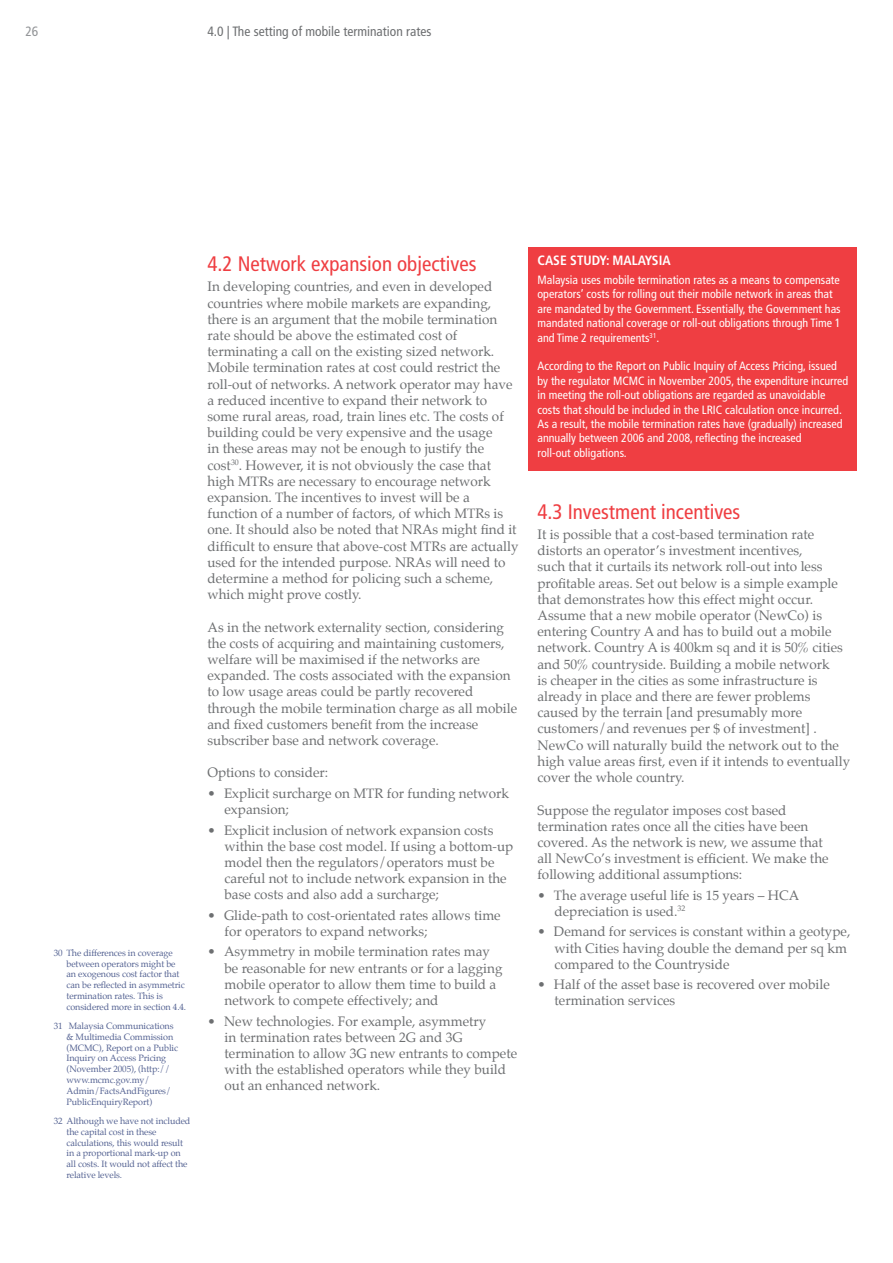
<style>
.page{position:relative;width:893px;height:1263px;background:#fff}
.page>*{position:absolute;margin:0;border:0;box-sizing:border-box;transform-origin:0 0}
.t1{font:condensed 21px "Frutiger";color:#ef3e42}
.t2{font:13.5px/16.2px "Palatino";color:#6d6f71}
.t3{font:condensed 13.5px "Frutiger";color:#6d6f71}
.t4{font:700 condensed 13.5px "Frutiger";color:#fff}
.t5{font:condensed 13.5px "Frutiger";color:#939598}
.t6{font:condensed 12px/14.4px "Frutiger";color:#fff}
.t7{font:9px/10.8px "Palatino";letter-spacing:-.01em;color:#546292}
</style>
<div class="page">
<div style="left:528px;top:247px;width:329px;height:223px;background:#ef3e42"></div>
<p class="t5" style="left:26px;top:23px;width:14px">26</p>
<p class="t3" style="left:207px;top:23px;width:225px">4.0 | The setting of mobile termination rates</p>
<p class="t7" style="left:67px;top:947px;width:121px;text-indent:-13px">30 The differences in coverage between operators might be an exogenous cost factor that can be reflected in asymmetric termination rates. This is considered more in section 4.4.</p>
<p class="t7" style="left:67px;top:1020px;width:113px;text-indent:-13px">31 Malaysia Communications &amp; Multimedia Commission (MCMC), Report on a Public<br>Inquiry on Access Pricing (November 2005), (http:// www.mcmc.gov.my/<br>Admin/FactsAndFigures/<br>PublicEnquiryReport)</p>
<p class="t7" style="left:66px;top:1115px;width:125px;text-indent:-13px">32 Although we have not included the capital cost in these calculations, this would result in a proportional mark-up on all costs. It would not affect the relative levels.</p>
<h1 class="t1" style="left:207px;top:251px;width:270px">4.2 Network expansion objectives</h1>
<p class="t2" style="left:207px;top:279px;width:313px">In developing countries, and even in developed countries where mobile markets are expanding, there is an argument that the mobile termination rate should be above the estimated cost of terminating a call on the existing sized network.<br>Mobile termination rates at cost could restrict the roll-out of networks. A network operator may have a reduced incentive to expand their network to some rural areas, road, train lines etc. The costs of building could be very expensive and the usage<br>in these areas may not be enough to justify the cost<sup>30</sup>. However, it is not obviously the case that high MTRs are necessary to encourage network expansion. The incentives to invest will be a function of a number of factors, of which MTRs is one. It should also be noted that NRAs might find it difficult to ensure that above-cost MTRs are actually used for the intended purpose. NRAs will need to determine a method for policing such a scheme, which might prove costly.</p>
<p class="t2" style="left:207px;top:619px;width:311px">As in the network externality section, considering the costs of acquiring and maintaining customers, welfare will be maximised if the networks are expanded. The costs associated with the expansion to low usage areas could be partly recovered through the mobile termination charge as all mobile and fixed customers benefit from the increase subscriber base and network coverage.</p>
<p class="t2" style="left:207px;top:765px;width:122px">Options to consider:</p>
<p class="t2" style="left:225px;top:785px;width:286px;text-indent:-17px">• Explicit surcharge on MTR for funding network expansion;</p>
<p class="t2" style="left:225px;top:822px;width:290px;text-indent:-17px">• Explicit inclusion of network expansion costs within the base cost model. If using a bottom-up model then the regulators/operators must be careful not to include network expansion in the base costs and also add a surcharge;</p>
<p class="t2" style="left:225px;top:907px;width:278px;text-indent:-17px">• Glide-path to cost-orientated rates allows time for operators to expand networks;</p>
<p class="t2" style="left:225px;top:944px;width:280px;text-indent:-17px">• Asymmetry in mobile termination rates may be reasonable for new entrants or for a lagging mobile operator to allow them time to build a network to compete effectively; and</p>
<p class="t2" style="left:225px;top:1013px;width:294px;text-indent:-17px">• New technologies. For example, asymmetry<br>in termination rates between 2G and 3G termination to allow 3G new entrants to compete with the established operators while they build out an enhanced network.</p>
<p class="t4" style="left:537px;top:253px;width:135px">CASE STUDY: MALAYSIA</p>
<p class="t6" style="left:537px;top:273px;width:305px">Malaysia uses mobile termination rates as a means to compensate operators’ costs for rolling out their mobile network in areas that are mandated by the Government. Essentially, the Government has mandated national coverage or roll-out obligations through Time 1 and Time 2 requirements<sup>31</sup>.</p>
<p class="t6" style="left:537px;top:359px;width:312px">According to the Report on Public Inquiry of Access Pricing, issued by the regulator MCMC in November 2005, the expenditure incurred in meeting the roll-out obligations are regarded as unavoidable costs that should be included in the LRIC calculation once incurred.<br>As a result, the mobile termination rates have (gradually) increased annually between 2006 and 2008, reflecting the increased<br>roll-out obligations.</p>
<h1 class="t1" style="left:537px;top:499px;width:204px">4.3 Investment incentives</h1>
<p class="t2" style="left:537px;top:526px;width:314px">It is possible that a cost-based termination rate distorts an operator’s investment incentives,<br>such that it curtails its network roll-out into less profitable areas. Set out below is a simple example that demonstrates how this effect might occur.<br>Assume that a new mobile operator (NewCo) is entering Country A and has to build out a mobile network. Country A is 400km sq and it is 50% cities and 50% countryside. Building a mobile network<br>is cheaper in the cities as some infrastructure is already in place and there are fewer problems caused by the terrain [and presumably more customers/and revenues per $ of investment] .<br>NewCo will naturally build the network out to the high value areas first, even if it intends to eventually cover the whole country.</p>
<p class="t2" style="left:537px;top:802px;width:293px">Suppose the regulator imposes cost based termination rates once all the cities have been covered. As the network is new, we assume that all NewCo’s investment is efficient. We make the following additional assumptions:</p>
<p class="t2" style="left:554px;top:887px;width:246px;text-indent:-17px">• The average useful life is 15 years – HCA depreciation is used.<sup>32</sup></p>
<p class="t2" style="left:554px;top:924px;width:297px;text-indent:-17px">• Demand for services is constant within a geotype, with Cities having double the demand per sq km compared to the Countryside</p>
<p class="t2" style="left:554px;top:976px;width:277px;text-indent:-17px">• Half of the asset base is recovered over mobile termination services</p>
</div>
